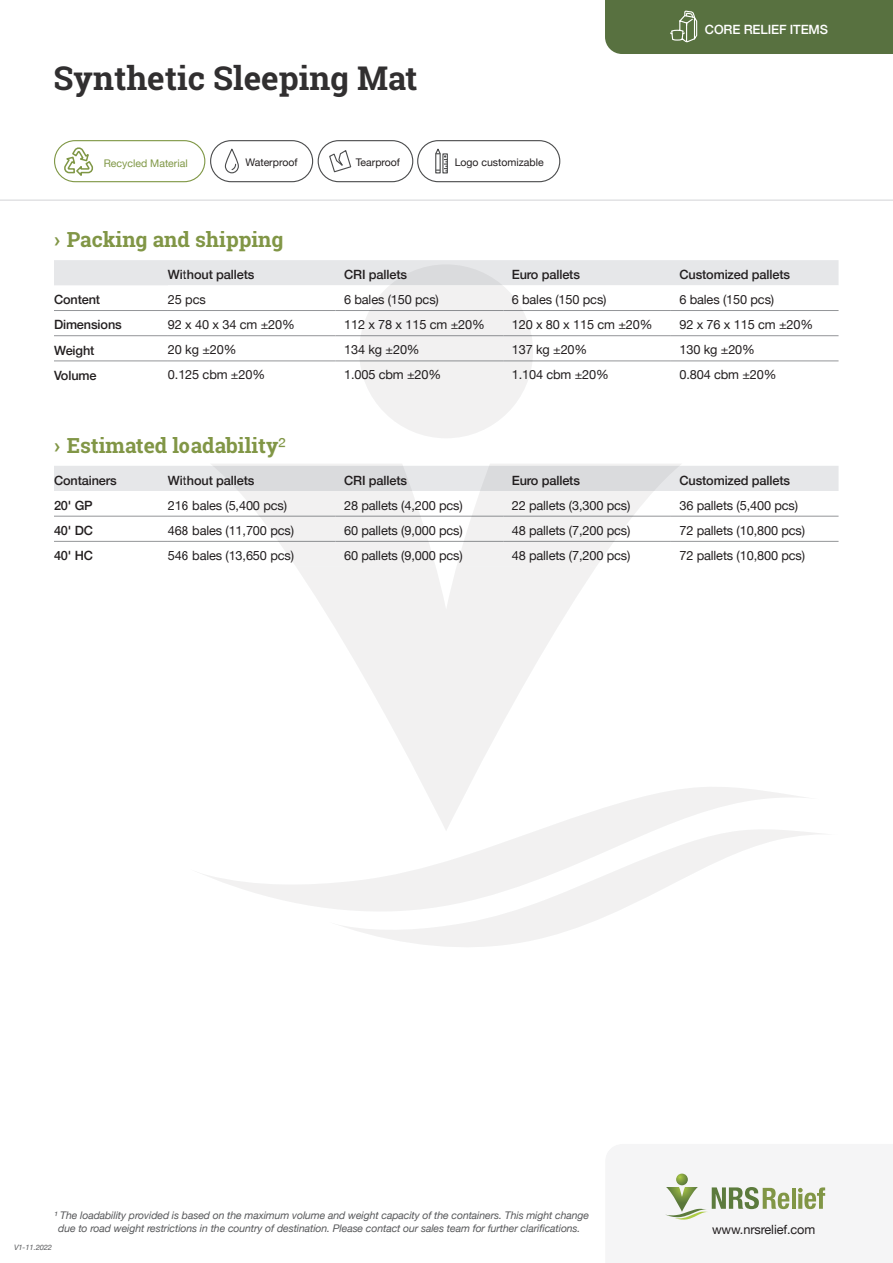
<style>
.page{position:relative;width:893px;height:1263px;background:#fff}
.page>*{position:absolute;margin:0;border:0;box-sizing:border-box;transform-origin:0 0}
.Main_title{font:700 33px "Roboto Slab";color:#312f30}
.t1{font:700 21px "Roboto Slab";color:#819646}
.Table_text__Right_side{font:12.75px "Helvetica Neue";letter-spacing:-.01em;color:#231f20}
.Table_text__Left_side{font:500 12.75px "Helvetica Neue";letter-spacing:-.01em;color:#231f20}
.t2{font:500 12.75px "Helvetica Neue";letter-spacing:-.01em;color:#fff}
.Smalltexts__Footer{font:italic 10.5px/12.6px "Helvetica Neue";letter-spacing:-.01em;color:#57585a;text-align:center}
.Icon_texts{font:10.5px "Helvetica Neue";color:#231f20}
.Icon_texts-2{font:10.5px "Helvetica Neue";color:#7f9745}
.Smalltexts{font:italic 7.5px "Helvetica Neue";letter-spacing:-.01em;color:#57585a}
.s1{font-family:"Helvetica Neue";font-weight:400}
</style>
<div class="page">
<div style="left:605px;top:0;width:288px;height:54px;background:#587140"></div>
<hr style="left:0;top:199px;width:893px;height:2px;background:#e1e2e4">
<div style="left:54px;top:260px;width:784px;height:25px;background:#e6e7e9"></div>
<svg style="left:168px;top:336px;width:670px;height:25px"></svg>
<hr style="left:54px;top:310px;width:114px;height:1px;background:#939598">
<hr style="left:168px;top:310px;width:168px;height:1px;background:#939598">
<hr style="left:336px;top:310px;width:167px;height:1px;background:#939598">
<hr style="left:503px;top:310px;width:168px;height:1px;background:#939598">
<hr style="left:671px;top:310px;width:167px;height:1px;background:#939598">
<hr style="left:54px;top:335px;width:114px;height:1px;background:#939598">
<hr style="left:168px;top:335px;width:168px;height:1px;background:#939598">
<hr style="left:336px;top:335px;width:167px;height:1px;background:#939598">
<hr style="left:503px;top:335px;width:168px;height:1px;background:#939598">
<hr style="left:671px;top:335px;width:167px;height:1px;background:#939598">
<hr style="left:54px;top:361px;width:114px;height:1px;background:#939598">
<hr style="left:168px;top:361px;width:168px;height:1px;background:#939598">
<hr style="left:336px;top:361px;width:167px;height:1px;background:#939598">
<hr style="left:503px;top:361px;width:168px;height:1px;background:#939598">
<hr style="left:671px;top:361px;width:167px;height:1px;background:#939598">
<div style="left:54px;top:466px;width:784px;height:25px;background:#e6e7e9"></div>
<svg style="left:168px;top:515px;width:670px;height:26px"></svg>
<hr style="left:54px;top:516px;width:114px;height:1px;background:#939598">
<hr style="left:168px;top:516px;width:168px;height:1px;background:#939598">
<hr style="left:671px;top:516px;width:167px;height:1px;background:#939598">
<hr style="left:54px;top:541px;width:114px;height:1px;background:#939598">
<hr style="left:168px;top:541px;width:168px;height:1px;background:#939598">
<hr style="left:671px;top:541px;width:167px;height:1px;background:#939598">
<div style="left:210px;top:140px;width:103px;height:42px;border:1px solid #4b4c4d;border-radius:21px"></div>
<div style="left:225px;top:149px;width:14px;height:24px;border:1px solid #4b4c4d;border-radius:7px"></div>
<svg style="left:231px;top:163px;width:6px;height:8px"></svg>
<div style="left:417px;top:140px;width:143px;height:42px;border:1px solid #4b4c4d;border-radius:21px"></div>
<div style="left:442px;top:153px;width:6px;height:20px;border:1px solid #4b4c4d"></div>
<svg style="left:435px;top:148px;width:12px;height:26px"></svg>
<div style="left:318px;top:140px;width:95px;height:42px;border:1px solid #4b4c4d;border-radius:21px"></div>
<svg style="left:329px;top:150px;width:23px;height:23px"></svg>
<div style="left:54px;top:140px;width:151px;height:42px;border:1px solid #7f9745;border-radius:21px"></div>
<svg style="left:63px;top:145px;width:31px;height:34px"></svg>
<svg style="left:665px;top:1173px;width:161px;height:47px"></svg>
<svg style="left:210px;top:464px;width:472px;height:321px"></svg>
<svg style="left:359px;top:264px;width:174px;height:174px;fill:#f2f1f1"></svg>
<svg style="left:203px;top:785px;width:603px;height:122px"></svg>
<svg style="left:323px;top:827px;width:498px;height:120px"></svg>
<p class="Main_title" style="left:54px;top:55px;width:365px">Synthetic Sleeping Mat</p>
<p class="Icon_texts-2" style="left:104px;top:155px;width:86px">Recycled Material</p>
<p class="Icon_texts" style="left:245px;top:154px;width:54px">Waterproof</p>
<p class="Icon_texts" style="left:356px;top:155px;width:46px">Tearproof</p>
<p class="Icon_texts" style="left:455px;top:155px;width:91px">Logo customizable</p>
<p class="t2" style="left:705px;top:19px;width:125px">CORE RELIEF ITEMS</p>
<p class="t1" style="left:54px;top:225px;width:231px">› Packing and shipping</p>
<p class="Table_text__Left_side" style="left:168px;top:264px;width:88px">Without pallets</p>
<p class="Table_text__Left_side" style="left:344px;top:264px;width:64px">CRI pallets</p>
<p class="Table_text__Left_side" style="left:512px;top:264px;width:70px">Euro pallets</p>
<p class="Table_text__Left_side" style="left:679px;top:264px;width:112px">Customized pallets</p>
<p class="Table_text__Left_side" style="left:54px;top:289px;width:48px">Content</p>
<p class="Table_text__Right_side" style="left:168px;top:290px;width:39px">25 pcs</p>
<p class="Table_text__Right_side" style="left:344px;top:290px;width:96px">6 bales (150 pcs)</p>
<p class="Table_text__Right_side" style="left:512px;top:290px;width:96px">6 bales (150 pcs)</p>
<p class="Table_text__Right_side" style="left:679px;top:290px;width:96px">6 bales (150 pcs)</p>
<p class="Table_text__Left_side" style="left:54px;top:315px;width:69px">Dimensions</p>
<p class="Table_text__Right_side" style="left:168px;top:315px;width:128px">92 x 40 x 34 cm ±20%</p>
<p class="Table_text__Right_side" style="left:344px;top:315px;width:142px">112 x 78 x 115 cm ±20%</p>
<p class="Table_text__Right_side" style="left:512px;top:315px;width:142px">120 x 80 x 115 cm ±20%</p>
<p class="Table_text__Right_side" style="left:679px;top:315px;width:135px">92 x 76 x 115 cm ±20%</p>
<p class="Table_text__Left_side" style="left:54px;top:340px;width:42px">Weight</p>
<p class="Table_text__Right_side" style="left:168px;top:340px;width:70px">20 kg ±20%</p>
<p class="Table_text__Right_side" style="left:344px;top:340px;width:77px">134 kg ±20%</p>
<p class="Table_text__Right_side" style="left:512px;top:340px;width:77px">137 kg ±20%</p>
<p class="Table_text__Right_side" style="left:679px;top:340px;width:77px">130 kg ±20%</p>
<p class="Table_text__Left_side" style="left:54px;top:365px;width:44px">Volume</p>
<p class="Table_text__Right_side" style="left:168px;top:366px;width:99px">0.125 cbm ±20%</p>
<p class="Table_text__Right_side" style="left:344px;top:366px;width:99px">1.005 cbm ±20%</p>
<p class="Table_text__Right_side" style="left:512px;top:366px;width:99px">1.104 cbm ±20%</p>
<p class="Table_text__Right_side" style="left:679px;top:366px;width:99px">0.804 cbm ±20%</p>
<p class="t1" style="left:54px;top:431px;width:233px">› Estimated loadability<span class="s1">²</span></p>
<p class="Table_text__Left_side" style="left:54px;top:470px;width:64px">Containers</p>
<p class="Table_text__Left_side" style="left:168px;top:470px;width:88px">Without pallets</p>
<p class="Table_text__Left_side" style="left:344px;top:470px;width:64px">CRI pallets</p>
<p class="Table_text__Left_side" style="left:512px;top:470px;width:70px">Euro pallets</p>
<p class="Table_text__Left_side" style="left:679px;top:470px;width:112px">Customized pallets</p>
<p class="Table_text__Left_side" style="left:54px;top:495px;width:40px">20' GP</p>
<p class="Table_text__Right_side" style="left:168px;top:496px;width:121px">216 bales (5,400 pcs)</p>
<p class="Table_text__Right_side" style="left:344px;top:496px;width:120px">28 pallets (4,200 pcs)</p>
<p class="Table_text__Right_side" style="left:512px;top:496px;width:120px">22 pallets (3,300 pcs)</p>
<p class="Table_text__Right_side" style="left:679px;top:496px;width:120px">36 pallets (5,400 pcs)</p>
<p class="Table_text__Left_side" style="left:54px;top:520px;width:41px">40' DC</p>
<p class="Table_text__Right_side" style="left:168px;top:521px;width:128px">468 bales (11,700 pcs)</p>
<p class="Table_text__Right_side" style="left:344px;top:521px;width:120px">60 pallets (9,000 pcs)</p>
<p class="Table_text__Right_side" style="left:512px;top:521px;width:120px">48 pallets (7,200 pcs)</p>
<p class="Table_text__Right_side" style="left:679px;top:521px;width:127px">72 pallets (10,800 pcs)</p>
<p class="Table_text__Left_side" style="left:54px;top:545px;width:41px">40' HC</p>
<p class="Table_text__Right_side" style="left:168px;top:546px;width:128px">546 bales (13,650 pcs)</p>
<p class="Table_text__Right_side" style="left:344px;top:546px;width:120px">60 pallets (9,000 pcs)</p>
<p class="Table_text__Right_side" style="left:512px;top:546px;width:120px">48 pallets (7,200 pcs)</p>
<p class="Table_text__Right_side" style="left:679px;top:546px;width:127px">72 pallets (10,800 pcs)</p>
<p class="Smalltexts__Footer" style="left:54px;top:1209px;width:537px">¹ The loadability provided is based on the maximum volume and weight capacity of the containers. This might change due to road weight restrictions in the country of destination. Please contact our sales team for further clarifications.</p>
<p class="Smalltexts" style="left:14px;top:1242px;width:40px">V1-11.2022</p>
<p class="Table_text__Right_side" style="left:712px;top:1220px;width:105px">www.nrsrelief.com</p>
</div>
